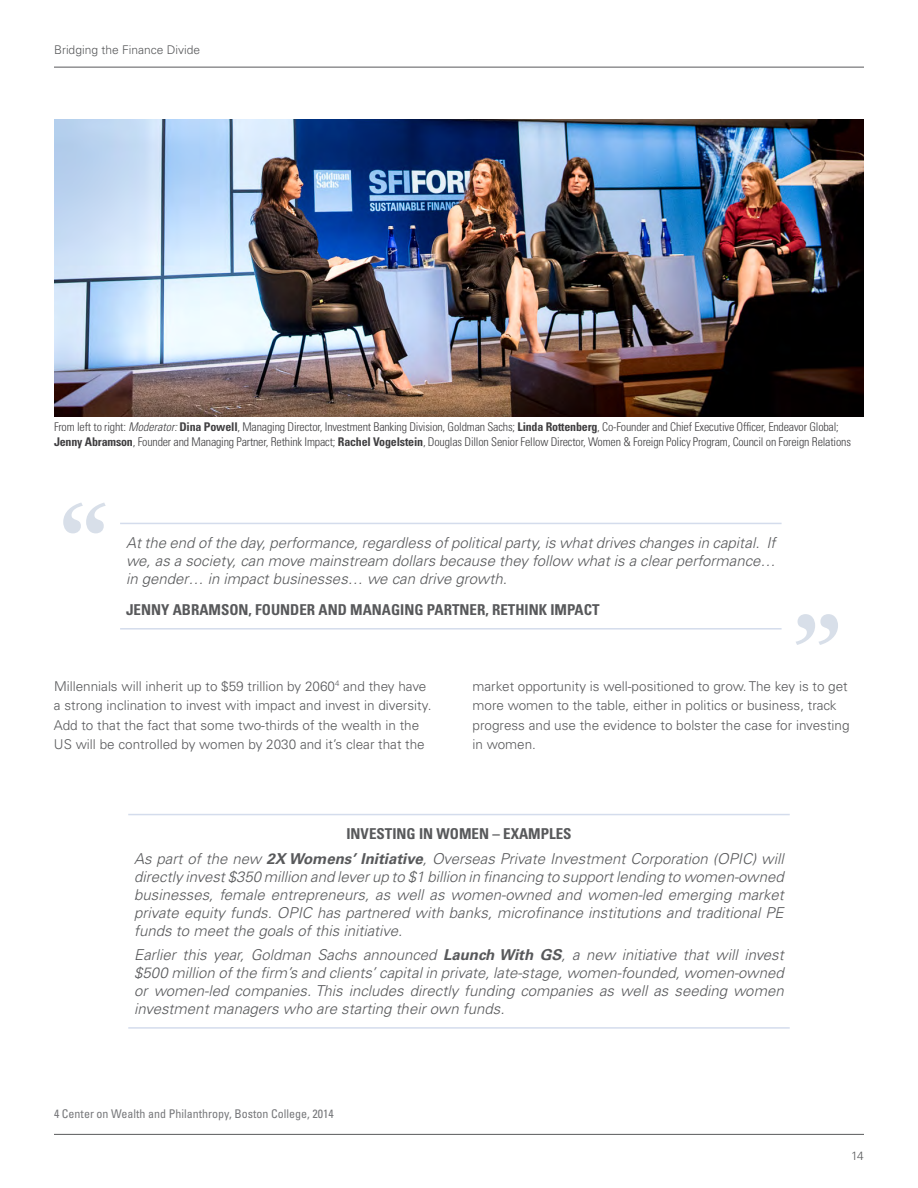
<style>
.page{position:relative;width:918px;height:1188px;background:#fff}
.page>*{position:absolute;margin:0;border:0;box-sizing:border-box;transform-origin:0 0}
.t1{font:700 109.5px "Sabon LT Std";color:#d8dfe9}
.t2{font:italic 300 15px/18px "Univers LT Std";color:#58595b;text-align:justify}
.t3{font:700 condensed 15px "Univers LT Std";color:#58595b}
.t4{font:300 13.5px/19.5px "Univers LT Std";color:#58595b}
.t5{font:300 condensed 12px/15px "Univers LT Std";letter-spacing:-.015em;color:#414042}
.t6{font:condensed 12px "Univers LT Std";color:#77787b}
.t7{font:300 12px "Univers LT Std";color:#58595b}
.s1{font-style:italic}
.s2{font-weight:700}
.s3{font-weight:700;font-style:normal;font-stretch:condensed}
</style>
<div class="page">
<hr style="left:54px;top:67px;width:810px;height:1px;background:#58595b">
<hr style="left:54px;top:1134px;width:810px;height:1px;background:#58595b">
<img style="left:54px;top:120px;width:810px;height:297px">
<hr style="left:120px;top:523px;width:662px;height:1px;background:#d4dcec">
<hr style="left:120px;top:628px;width:662px;height:2px;background:#d4dcec">
<hr style="left:128px;top:814px;width:662px;height:1px;background:#d4dcec">
<hr style="left:128px;top:1027px;width:662px;height:2px;background:#d4dcec">
<p class="t7" style="left:54px;top:43px;width:148px">Bridging the Finance Divide</p>
<p class="t5" style="left:54px;top:419px;width:799px">From left to right: <span class="s1">Moderator:</span> <span class="s2">Dina Powell</span>, Managing Director, Investment Banking Division, Goldman Sachs; <span class="s2">Linda Rottenberg</span>, Co-Founder and Chief Executive Officer, Endeavor Global;<br><span class="s2">Jenny Abramson</span>, Founder and Managing Partner, Rethink Impact; <span class="s2">Rachel Vogelstein</span>, Douglas Dillon Senior Fellow Director, Women &amp; Foreign Policy Program, Council on Foreign Relations</p>
<h1 class="t1" style="left:54px;top:473px;width:62px">“</h1>
<p class="t2" style="left:126px;top:534px;width:651px">At the end of the day, performance, regardless of political party, is what drives changes in capital. If we, as a society, can move mainstream dollars because they follow what is a clear performance… in gender… in impact businesses… we can drive growth.</p>
<p class="t3" style="left:126px;top:601px;width:475px">JENNY ABRAMSON, FOUNDER AND MANAGING PARTNER, RETHINK IMPACT</p>
<h1 class="t1" style="left:786px;top:585px;width:62px">”</h1>
<p class="t4" style="left:54px;top:676px;width:379px">Millennials will inherit up to $59 trillion by 2060<sup>4</sup> and they have a strong inclination to invest with impact and invest in diversity.<br>Add to that the fact that some two-thirds of the wealth in the US will be controlled by women by 2030 and it’s clear that the</p>
<p class="t4" style="left:472px;top:676px;width:379px">market opportunity is well-positioned to grow. The key is to get more women to the table, either in politics or business, track progress and use the evidence to bolster the case for investing in women.</p>
<p class="t2" style="left:134px;top:821px;width:651px;line-height:24.8px;text-align:center"><span class="s3">INVESTING IN WOMEN – EXAMPLES<br></span>As part of the new <span class="s2">2X Womens’ Initiative</span>, Overseas Private Investment Corporation (OPIC) will</p>
<p class="t2" style="left:134px;top:868px;width:651px">directly invest $350 million and lever up to $1 billion in financing to support lending to women-owned businesses, female entrepreneurs, as well as women-owned and women-led emerging market private equity funds. OPIC has partnered with banks, microfinance institutions and traditional PE funds to meet the goals of this initiative.</p>
<p class="t2" style="left:134px;top:946px;width:651px">Earlier this year, Goldman Sachs announced <span class="s2">Launch With GS</span>, a new initiative that will invest $500 million of the firm’s and clients’ capital in private, late-stage, women-founded, women-owned or women-led companies. This includes directly funding companies as well as seeding women investment managers who are starting their own funds.</p>
<p class="t6" style="left:54px;top:1106px;width:281px">4 Center on Wealth and Philanthropy, Boston College, 2014</p>
<p class="t7" style="left:851px;top:1148px;width:14px">14</p>
</div>
